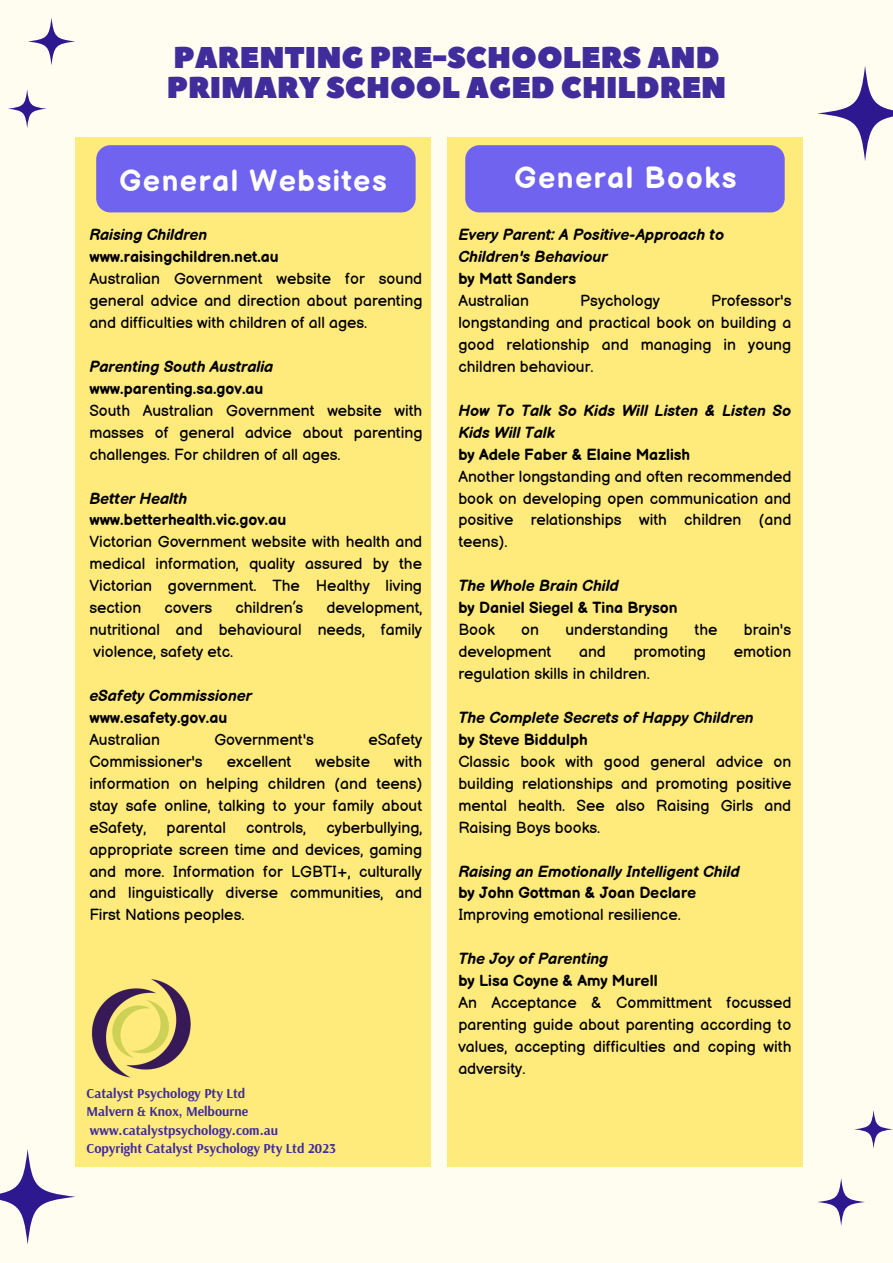
<style>
.page{position:relative;width:893px;height:1263px;background:#fffdf0}
.page>*{position:absolute;margin:0;border:0;box-sizing:border-box;transform-origin:0 0}
.t1{font:30px/29.8px "Peace Sans";color:#402c9b}
.t2{font:700 30px "Balsamiq Sans";letter-spacing:.05em;color:#fff}
.t3{font:15.75px/21.9px "Balsamiq Sans";color:#000;text-align:justify}
.t4{font:italic 700 15.75px/21.9px "Balsamiq Sans";color:#000}
.t5{font:700 15.75px "Balsamiq Sans";color:#000}
.t6{font:700 13.65px/18.6px "Arsenal";color:#402c9b}
</style>
<div class="page">
<div style="left:75px;top:137px;width:355px;height:1029px;background:#ffeb7c"></div>
<div style="left:96px;top:145px;width:320px;height:67px;background:#6f63ef;border-radius:14px"></div>
<div style="left:447px;top:137px;width:355px;height:1029px;background:#ffeb7c"></div>
<div style="left:465px;top:145px;width:319px;height:67px;background:#6f63ef;border-radius:14px"></div>
<svg style="left:0;top:1149px;width:75px;height:95px"></svg>
<svg style="left:818px;top:1178px;width:47px;height:48px"></svg>
<svg style="left:854px;top:1110px;width:39px;height:39px"></svg>
<img style="left:91px;top:979px;width:100px;height:99px">
<svg style="left:28px;top:18px;width:47px;height:47px"></svg>
<svg style="left:8px;top:89px;width:38px;height:39px"></svg>
<svg style="left:817px;top:66px;width:76px;height:95px"></svg>
<h1 class="t1" style="left:167px;top:44px;width:561px">PARENTING PRE-SCHOOLERS AND<br>PRIMARY SCHOOL AGED CHILDREN</h1>
<h1 class="t2" style="left:119px;top:164px;width:269px">General Websites</h1>
<p class="t4" style="left:89px;top:225px;width:119px">Raising Children</p>
<p class="t5" style="left:89px;top:248px;width:191px">www.raisingchildren.net.au</p>
<p class="t3" style="left:89px;top:268px;width:334px">Australian Government website for sound general advice and direction about parenting and difficulties with children of all ages.</p>
<p class="t4" style="left:89px;top:356px;width:185px">Parenting South Australia</p>
<p class="t5" style="left:89px;top:380px;width:176px">www.parenting.sa.gov.au</p>
<p class="t3" style="left:89px;top:400px;width:334px">South Australian Government website with masses of general advice about parenting challenges. For children of all ages.</p>
<p class="t4" style="left:89px;top:488px;width:99px">Better Health</p>
<p class="t5" style="left:89px;top:511px;width:198px">www.betterhealth.vic.gov.au</p>
<p class="t3" style="left:89px;top:532px;width:334px">Victorian Government website with health and medical information, quality assured by the Victorian government. The Healthy living section</p>
<p class="t3" style="left:164px;top:597px;width:49px">covers</p>
<p class="t3" style="left:235px;top:597px;width:69px">children’s</p>
<p class="t3" style="left:89px;top:597px;width:335px;text-indent:237px">development, nutritional and behavioural needs, family violence, safety etc.</p>
<p class="t4" style="left:89px;top:685px;width:164px">eSafety Commissioner</p>
<p class="t5" style="left:89px;top:709px;width:139px">www.esafety.gov.au</p>
<p class="t3" style="left:89px;top:729px;width:72px">Australian</p>
<p class="t3" style="left:214px;top:729px;width:101px">Government's</p>
<p class="t3" style="left:368px;top:729px;width:55px">eSafety</p>
<p class="t3" style="left:89px;top:751px;width:115px">Commissioner's</p>
<p class="t3" style="left:227px;top:751px;width:66px">excellent</p>
<p class="t3" style="left:316px;top:751px;width:56px">website</p>
<p class="t3" style="left:89px;top:751px;width:335px;text-indent:305px">with information on helping children (and teens) stay safe online, talking to your family about eSafety,</p>
<p class="t3" style="left:89px;top:817px;width:334px;text-indent:237px">cyberbullying, appropriate screen time and devices, gaming and more. Information for LGBTI+, culturally and linguistically diverse communities, and First Nations peoples.</p>
<p class="t3" style="left:167px;top:817px;width:61px">parental</p>
<p class="t3" style="left:246px;top:817px;width:61px">controls,</p>
<p class="t6" style="left:86px;top:1083px;width:251px">Catalyst Psychology Pty Ltd<br>Malvern &amp; Knox, Melbourne www.catalystpsychology.com.au<br>Copyright Catalyst Psychology Pty Ltd 2023</p>
<h1 class="t2" style="left:514px;top:161px;width:223px">General Books</h1>
<p class="t4" style="left:458px;top:225px;width:267px">Every Parent: A Positive-Approach to<br>Children's Behaviour</p>
<p class="t5" style="left:458px;top:270px;width:119px">by Matt Sanders</p>
<p class="t3" style="left:458px;top:290px;width:72px">Australian</p>
<p class="t3" style="left:580px;top:290px;width:81px">Psychology</p>
<p class="t3" style="left:458px;top:290px;width:335px;text-indent:253px">Professor's longstanding and practical book on building a good relationship and managing in young children behaviour.</p>
<p class="t4" style="left:458px;top:400px;width:334px">How To Talk So Kids Will Listen &amp; Listen So<br>Kids Will Talk</p>
<p class="t5" style="left:458px;top:445px;width:233px">by Adele Faber &amp; Elaine Mazlish</p>
<p class="t3" style="left:458px;top:466px;width:335px">Another longstanding and often recommended book on developing open communication and positive relationships with children (and teens).</p>
<p class="t4" style="left:458px;top:576px;width:162px">The Whole Brain Child</p>
<p class="t5" style="left:458px;top:599px;width:221px">by Daniel Siegel &amp; Tina Bryson</p>
<p class="t3" style="left:458px;top:619px;width:38px">Book</p>
<p class="t3" style="left:521px;top:619px;width:19px">on</p>
<p class="t3" style="left:565px;top:619px;width:104px">understanding</p>
<p class="t3" style="left:694px;top:619px;width:24px">the</p>
<p class="t3" style="left:744px;top:619px;width:49px">brain's</p>
<p class="t3" style="left:458px;top:641px;width:94px">development</p>
<p class="t3" style="left:579px;top:641px;width:28px">and</p>
<p class="t3" style="left:633px;top:641px;width:74px">promoting</p>
<p class="t3" style="left:733px;top:641px;width:59px">emotion</p>
<p class="t3" style="left:458px;top:663px;width:193px">regulation skills in children.</p>
<p class="t4" style="left:458px;top:707px;width:297px">The Complete Secrets of Happy Children</p>
<p class="t5" style="left:458px;top:731px;width:131px">by Steve Biddulph</p>
<p class="t3" style="left:458px;top:751px;width:334px">Classic book with good general advice on building relationships and promoting positive mental health. See also Raising Girls and Raising Boys books.</p>
<p class="t4" style="left:458px;top:861px;width:283px">Raising an Emotionally Intelligent Child</p>
<p class="t5" style="left:458px;top:884px;width:239px">by John Gottman &amp; Joan Declare</p>
<p class="t3" style="left:458px;top:905px;width:224px">Improving emotional resilience.</p>
<p class="t4" style="left:458px;top:948px;width:151px">The Joy of Parenting</p>
<p class="t5" style="left:458px;top:972px;width:201px">by Lisa Coyne &amp; Amy Murell</p>
<p class="t3" style="left:458px;top:992px;width:334px">An Acceptance &amp; Committment focussed parenting guide about parenting according to values, accepting difficulties and coping with adversity.</p>
</div>
